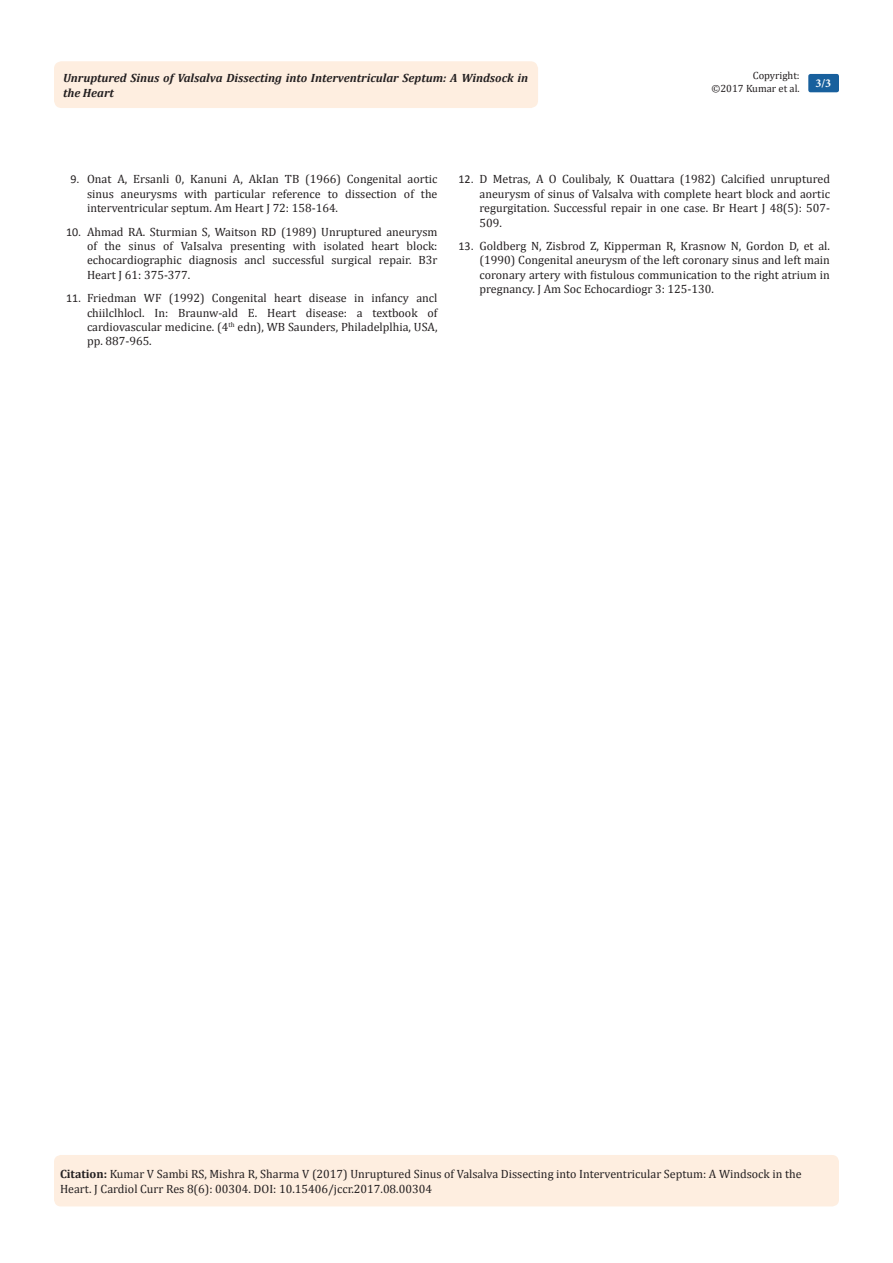
<style>
.page{position:relative;width:893px;height:1263px;background:#fff}
.page>*{position:absolute;margin:0;border:0;box-sizing:border-box;transform-origin:0 0}
.Citation{font:12px/14.4px "Cambria";color:#231f20;text-align:justify}
.t1{font:italic 700 12px/14.4px "Cambria";color:#231f20}
.t2{font:700 12px "Minion Pro";color:#fff}
.t3{font:10.5px/12.6px "Cambria";color:#231f20;text-align:right}
.s1{font-family:"Calibri"}
.s2{font-weight:700}
</style>
<div class="page">
<div style="left:54px;top:61px;width:484px;height:47px;background:#feeee0;border-radius:8px"></div>
<div style="left:808px;top:74px;width:31px;height:18px;background:#18609d;border-radius:2px"></div>
<div style="left:54px;top:1155px;width:785px;height:51px;background:#feeee0;border-radius:7px"></div>
<p class="t3" style="left:711px;top:69px;width:90px">Copyright:<br>©2017 Kumar et al.</p>
<p class="t1" style="left:63px;top:70px;width:466px">Unruptured Sinus of Valsalva Dissecting into Interventricular Septum: A Windsock in the Heart</p>
<p class="t2" style="left:815px;top:75px;width:17px">3/3</p>
<p class="Citation" style="left:87px;top:172px;width:352px;text-indent:-16px"><span class="s1">9.</span> Onat A, Ersanli 0, Kanuni A, AkIan TB (1966) Congenital aortic sinus aneurysms with particular reference to dissection of the interventricular septum. Am Heart J 72: 158-164.</p>
<p class="Citation" style="left:87px;top:224px;width:352px;text-indent:-21px"><span class="s1">10.</span> Ahmad RA. Sturmian S, Waitson RD (1989) Unruptured aneurysm of the sinus of VaIsalva presenting with isolated heart block: echocardiographic diagnosis ancl successful surgical repair. B3r Heart J 61: 375-377.</p>
<p class="Citation" style="left:87px;top:291px;width:352px;text-indent:-21px"><span class="s1">11.</span> Friedman WF (1992) Congenital heart disease in infancy ancl chiilclhlocl. In: Braunw-ald E. Heart disease: a textbook of cardiovascular medicine. (4<sup>th</sup> edn), WB Saunders, Philadelplhia, USA, pp. 887-965.</p>
<p class="Citation" style="left:479px;top:172px;width:352px;text-indent:-21px"><span class="s1">12.</span> D Metras, A O Coulibaly, K Ouattara (1982) Calcified unruptured aneurysm of sinus of Valsalva with complete heart block and aortic regurgitation. Successful repair in one case. Br Heart J 48(5): 507- 509.</p>
<p class="Citation" style="left:479px;top:239px;width:352px;text-indent:-21px"><span class="s1">13.</span> Goldberg N, Zisbrod Z, Kipperman R, Krasnow N, Gordon D, et al. (1990) Congenital aneurysm of the left coronary sinus and left main coronary artery with fistulous communication to the right atrium in pregnancy. J Am Soc Echocardiogr 3: 125-130.</p>
<p class="Citation" style="left:60px;top:1167px;width:743px"><span class="s2">Citation:</span> Kumar V Sambi RS, Mishra R, Sharma V (2017) Unruptured Sinus of Valsalva Dissecting into Interventricular Septum: A Windsock in the<br>Heart. J Cardiol Curr Res 8(6): 00304. DOI: 10.15406/jccr.2017.08.00304</p>
</div>
